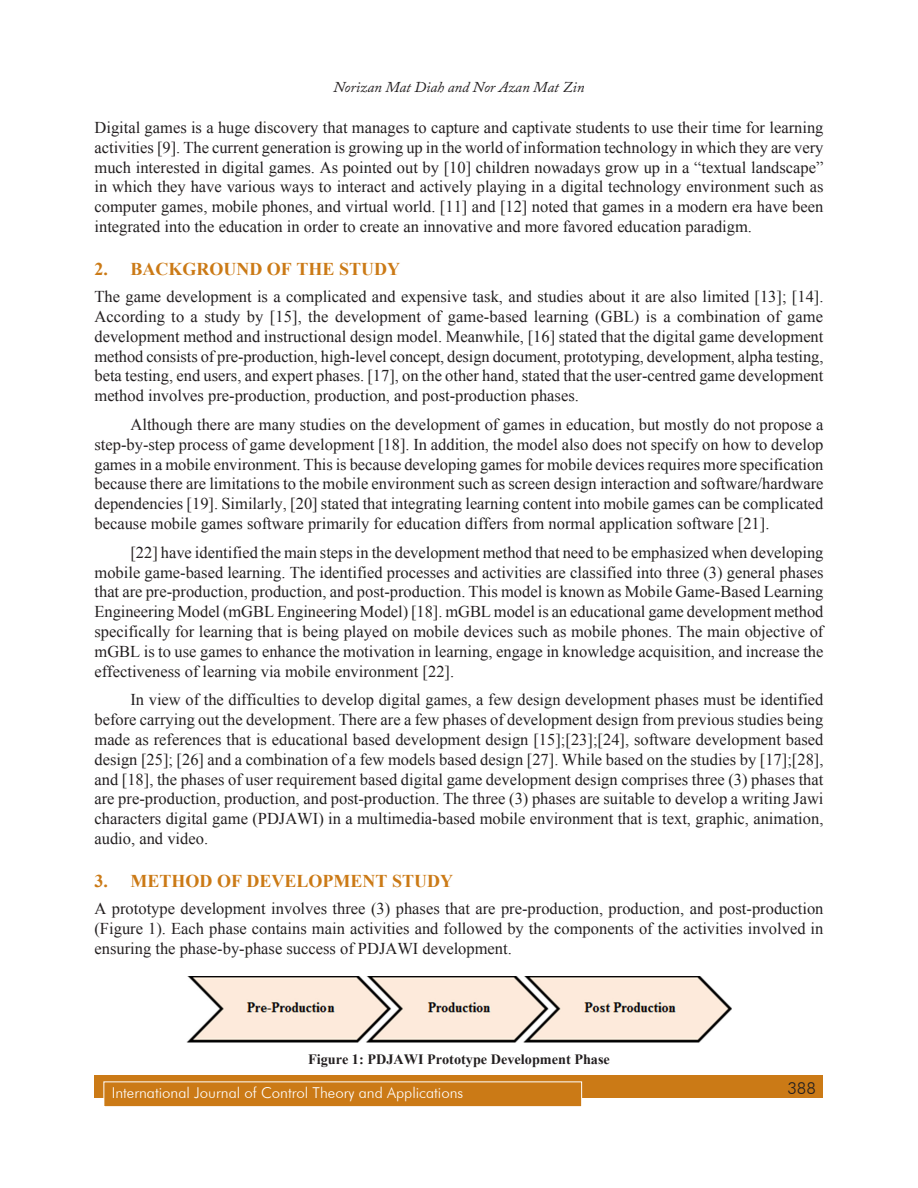
<style>
.page{position:relative;width:918px;height:1188px;background:#fff}
.page>*{position:absolute;margin:0;border:0;box-sizing:border-box;transform-origin:0 0}
.Subhead_1{font:700 18px "Times New Roman";color:#cb7a16}
.Body_text{font:16.5px/19.8px "Times New Roman";color:#231f20;text-align:justify}
.t1{font:300 16.5px "Futura BT";color:#231f20}
.t2{font:300 15px "Futura BT";color:#fff}
.t3{font:italic 15px "Adobe Caslon Pro";color:#231f20}
.t4{font:700 14.25px "Times New Roman";color:#231f20}
</style>
<div class="page">
<div style="left:94px;top:1076px;width:730px;height:22px;background:#cb7a16"></div>
<div style="left:104px;top:1082px;width:478px;height:25px;background:#cb7a16"></div>
<div style="left:104px;top:1082px;width:478px;height:25px;border:1px solid #fff"></div>
<img style="left:187px;top:976px;width:545px;height:67px">
<p class="t3" style="left:333px;top:78px;width:253px">Norizan Mat Diah and Nor Azan Mat Zin</p>
<p class="Body_text" style="left:94px;top:117px;width:731px">Digital games is a huge discovery that manages to capture and captivate students to use their time for learning activities [9]. The current generation is growing up in the world of information technology in which they are very much interested in digital games. As pointed out by [10] children nowadays grow up in a “textual landscape” in which they have various ways to interact and actively playing in a digital technology environment such as computer games, mobile phones, and virtual world. [11] and [12] noted that games in a modern era have been integrated into the education in order to create an innovative and more favored education paradigm.</p>
<p class="Subhead_1" style="left:94px;top:256px;width:117px">2. BACKGROU</p>
<p class="Subhead_1" style="left:237px;top:256px;width:165px">ND OF THE STUDY</p>
<p class="Body_text" style="left:94px;top:286px;width:731px">The game development is a complicated and expensive task, and studies about it are also limited [13]; [14].<br>According to a study by [15], the development of game-based learning (GBL) is a combination of game development method and instructional design model. Meanwhile, [16] stated that the digital game development method consists of pre-production, high-level concept, design document, prototyping, development, alpha testing, beta testing, end users, and expert phases. [17], on the other hand, stated that the user-centred game development method involves pre-production, production, and post-production phases.</p>
<p class="Body_text" style="left:94px;top:414px;width:731px;text-indent:36px">Although there are many studies on the development of games in education, but mostly do not propose a step-by-step process of game development [18]. In addition, the model also does not specify on how to develop games in a mobile environment. This is because developing games for mobile devices requires more specification because there are limitations to the mobile environment such as screen design interaction and software/hardware dependencies [19]. Similarly, [20] stated that integrating learning content into mobile games can be complicated because mobile games software primarily for education differs from normal application software [21].</p>
<p class="Body_text" style="left:94px;top:542px;width:731px;text-indent:36px">[22] have identified the main steps in the development method that need to be emphasized when developing mobile game-based learning. The identified processes and activities are classified into three (3) general phases that are pre-production, production, and post-production. This model is known as Mobile Game-Based Learning Engineering Model (mGBL Engineering Model) [18]. mGBL model is an educational game development method specifically for learning that is being played on mobile devices such as mobile phones. The main objective of mGBL is to use games to enhance the motivation in learning, engage in knowledge acquisition, and increase the effectiveness of learning via mobile environment [22].</p>
<p class="Body_text" style="left:94px;top:690px;width:731px;text-indent:36px">In view of the difficulties to develop digital games, a few design development phases must be identified before carrying out the development. There are a few phases of development design from previous studies being made as references that is educational based development design [15];[23];[24], software development based design [25]; [26] and a combination of a few models based design [27]. While based on the studies by [17];[28], and [18], the phases of user requirement based digital game development design comprises three (3) phases that are pre-production, production, and post-production. The three (3) phases are suitable to develop a writing Jawi characters digital game (PDJAWI) in a multimedia-based mobile environment that is text, graphic, animation, audio, and video.</p>
<p class="Subhead_1" style="left:94px;top:868px;width:360px">3. METHOD OF DEVELOPMENT STUDY</p>
<p class="Body_text" style="left:94px;top:898px;width:731px">A prototype development involves three (3) phases that are pre-production, production, and post-production (Figure 1). Each phase contains main activities and followed by the components of the activities involved in ensuring the phase-by-phase success of PDJAWI development.</p>
<p class="t4" style="left:308px;top:1049px;width:303px">Figure 1: PDJAWI Prototype Development Phase</p>
<p class="t2" style="left:112px;top:1084px;width:353px">International Journal of Control Theory and Applications</p>
<p class="t1" style="left:787px;top:1078px;width:30px">388</p>
</div>
